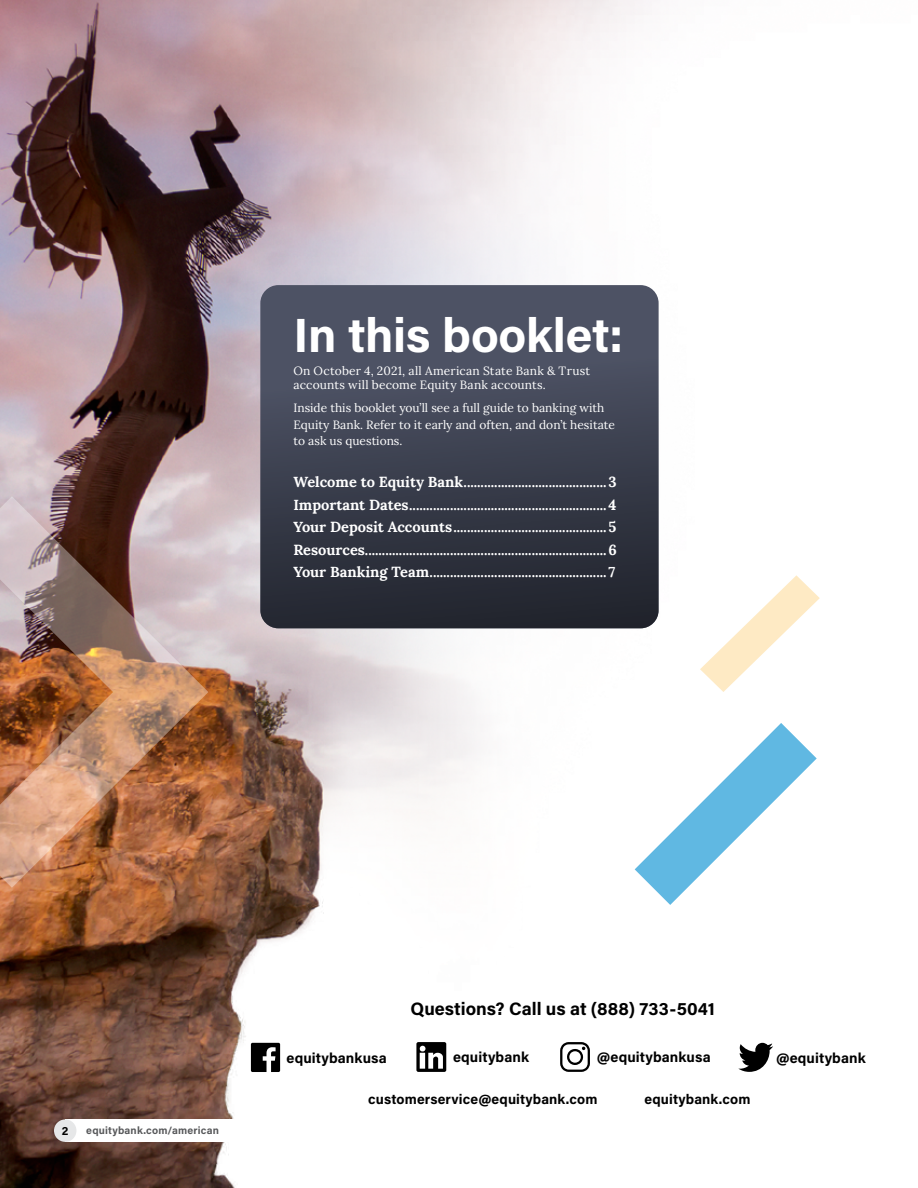
<style>
.page{position:relative;width:918px;height:1188px;background:#fff}
.page>*{position:absolute;margin:0;border:0;box-sizing:border-box;transform-origin:0 0}
.t1{font:700 48px "Acumin Pro";letter-spacing:-.005em;color:#fff}
.t2{font:700 18px "Acumin Pro";color:#000}
.t3{font:700 14.55px/22.5px "Lora";color:#fff;text-align:justify}
.t4{font:700 14.4px "Acumin Pro";letter-spacing:.005em;color:#000}
.t5{font:700 13.95px "Acumin Pro";letter-spacing:.01em;color:#000}
.t6{font:12px/16.5px "Lora";color:#fff}
.t7{font:700 12px "Acumin Pro";color:#000}
.t8{font:700 10.5px "Acumin Pro";letter-spacing:.02em;color:#58595b}
</style>
<div class="page">
<img style="left:0;top:0;width:764px;height:1188px">
<svg style="left:635px;top:723px;width:182px;height:182px"></svg>
<svg style="left:700px;top:575px;width:120px;height:117px"></svg>
<svg style="left:251px;top:1043px;width:29px;height:29px"></svg>
<svg style="left:738px;top:1043px;width:35px;height:29px"></svg>
<svg style="left:560px;top:1042px;width:30px;height:30px"></svg>
<svg style="left:416px;top:1042px;width:30px;height:30px"></svg>
<div style="left:65px;top:1119px;width:208px;height:23px;background:#fff"></div>
<img style="left:0;top:496px;width:208px;height:392px">
<div style="left:260px;top:285px;width:399px;height:343px;background:linear-gradient(to bottom,#555a6e,#23262f);border-radius:18px"></div>
<div style="left:54px;top:1119px;width:22px;height:23px;background:#e6e7e8;border-radius:50%"></div>
<h1 class="t1" style="left:293px;top:302px;width:331px">In this booklet:</h1>
<p class="t6" style="left:293px;top:362px;width:298px;line-height:14.4px">On October 4, 2021, all American State Bank &amp; Trust accounts will become Equity Bank accounts.</p>
<p class="t6" style="left:293px;top:399px;width:323px">Inside this booklet you’ll see a full guide to banking with<br>Equity Bank. Refer to it early and often, and don’t hesitate to ask us questions.</p>
<p class="t3" style="left:293px;top:469px;width:325px">Welcome to Equity Bank..........................................3<br>Important Dates..........................................................4<br>Your Deposit Accounts.............................................5<br>Resources.......................................................................6<br>Your Banking Team.................................................... 7</p>
<p class="t7" style="left:62px;top:1122px;width:8px">2</p>
<p class="t8" style="left:86px;top:1123px;width:134px">equitybank.com/american</p>
<p class="t2" style="left:411px;top:996px;width:306px">Questions? Call us at (888) 733-5041</p>
<p class="t4" style="left:287px;top:1047px;width:102px">equitybankusa</p>
<p class="t4" style="left:453px;top:1047px;width:77px">equitybank</p>
<p class="t4" style="left:597px;top:1047px;width:115px">@equitybankusa</p>
<p class="t4" style="left:776px;top:1047px;width:91px">@equitybank</p>
<p class="t5" style="left:368px;top:1089px;width:231px">customerservice@equitybank.com</p>
<p class="t5" style="left:645px;top:1089px;width:107px">equitybank.com</p>
</div>
